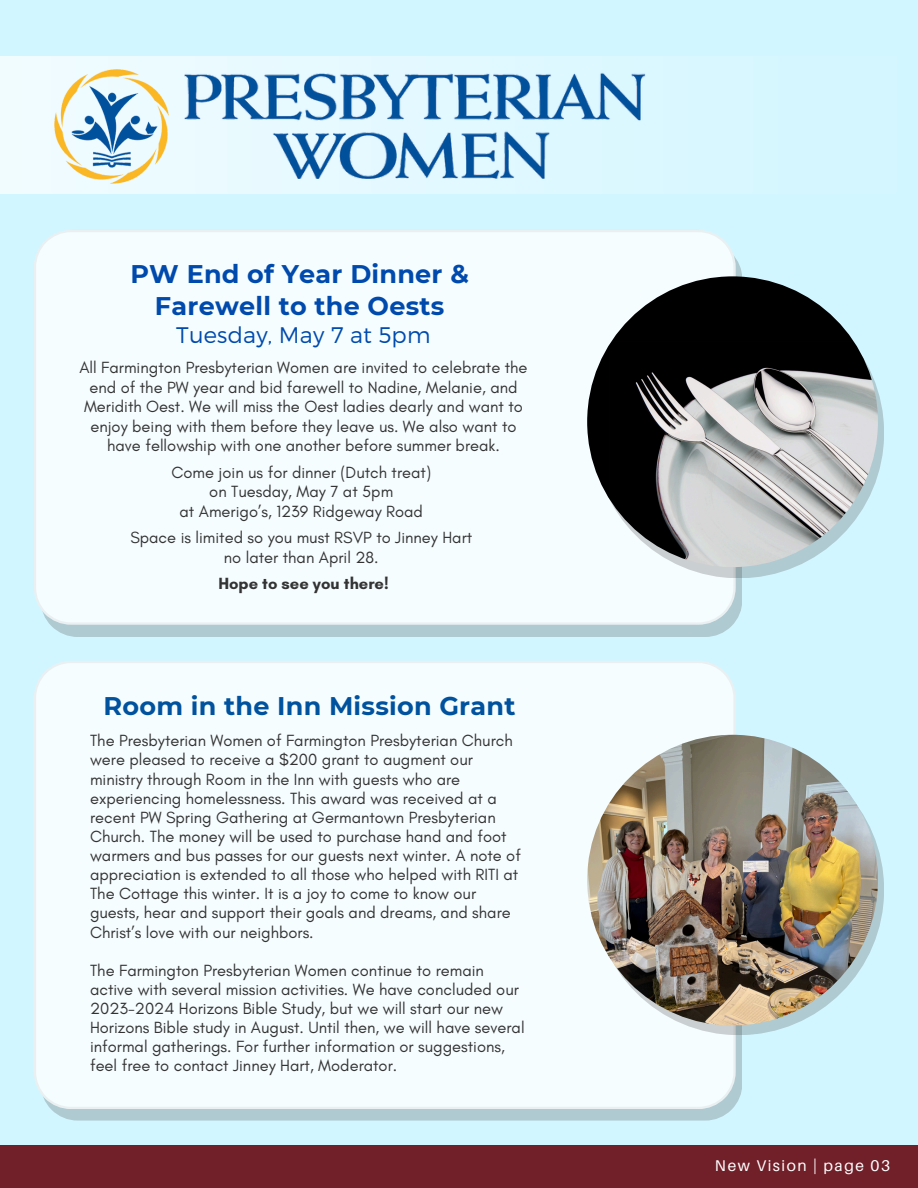
<style>
.page{position:relative;width:918px;height:1188px;background:#d2f6ff}
.page>*{position:absolute;margin:0;border:0;box-sizing:border-box;transform-origin:0 0}
.t1{font:700 25.5px/32px "Montserrat";letter-spacing:.01em;color:#004aad;text-align:center}
.t2{font:700 25.5px "Montserrat";letter-spacing:.01em;color:#00529e}
.t3{font:300 22.5px "Montserrat";letter-spacing:.01em;color:#004aad}
.t4{font:16.5px/19.2px "Glacial Indifference";color:#333}
.t5{font:700 16.5px "Glacial Indifference";color:#333}
.t6{font:15.6px "Aileron";letter-spacing:.1em;color:#fff}
</style>
<div class="page">
<div style="left:0;top:1145px;width:918px;height:43px;background:#711f29"></div>
<div style="left:0;top:56px;width:918px;height:138px;background:linear-gradient(to right,#f1fbff,#d2f5ff)"></div>
<img style="left:55px;top:69px;width:114px;height:116px">
<img style="left:179px;top:69px;width:470px;height:109px">
<svg style="left:51px;top:734px;width:691px;height:387px;background:#b1cdd4"></svg>
<div style="left:34px;top:661px;width:702px;height:448px;background:#f6fdff"></div>
<svg style="left:593px;top:744px;width:291px;height:291px;background:#b5cad0"></svg>
<img style="left:587px;top:735px;width:291px;height:291px;border-radius:50%">
<div style="left:51px;top:259px;width:691px;height:378px;background:#afcad1"></div>
<div style="left:34px;top:230px;width:702px;height:395px;background:#f6fdff"></div>
<svg style="left:593px;top:288px;width:291px;height:290px;background:#b5cacf"></svg>
<img style="left:587px;top:276px;width:291px;height:291px;border-radius:50%">
<p class="t1" style="left:130px;top:258px;width:340px">PW End of Year Dinner &amp;<br>Farewell to the Oests</p>
<p class="t3" style="left:176px;top:321px;width:256px">Tuesday, May 7 at 5pm</p>
<p class="t4" style="left:79px;top:358px;width:450px;text-align:center">All Farmington Presbyterian Women are invited to celebrate the end of the PW year and bid farewell to Nadine, Melanie, and Meridith Oest. We will miss the Oest ladies dearly and want to enjoy being with them before they leave us. We also want to have fellowship with one another before summer break.</p>
<h2 class="t4" style="left:172px;top:463px;width:261px">Come join us for dinner (Dutch treat)</h2>
<p class="t4" style="left:209px;top:482px;width:186px">on Tuesday, May 7 at 5pm</p>
<p class="t4" style="left:180px;top:502px;width:245px">at Amerigo’s, 1239 Ridgeway Road</p>
<p class="t4" style="left:130px;top:528px;width:343px">Space is limited so you must RSVP to Jinney Hart</p>
<p class="t4" style="left:224px;top:548px;width:156px">no later than April 28.</p>
<p class="t5" style="left:218px;top:574px;width:172px">Hope to see you there!</p>
<p class="t2" style="left:104px;top:690px;width:413px">Room in the Inn Mission Grant</p>
<p class="t4" style="left:90px;top:731px;width:432px">The Presbyterian Women of Farmington Presbyterian Church were pleased to receive a $200 grant to augment our ministry through Room in the Inn with guests who are experiencing homelessness. This award was received at a recent PW Spring Gathering at Germantown Presbyterian Church. The money will be used to purchase hand and foot warmers and bus passes for our guests next winter. A note of appreciation is extended to all those who helped with RITI at The Cottage this winter. It is a joy to come to know our guests, hear and support their goals and dreams, and share Christ’s love with our neighbors.</p>
<p class="t4" style="left:90px;top:960px;width:436px">The Farmington Presbyterian Women continue to remain active with several mission activities. We have concluded our 2023-2024 Horizons Bible Study, but we will start our new Horizons Bible study in August. Until then, we will have several informal gatherings. For further information or suggestions, feel free to contact Jinney Hart, Moderator.</p>
<p class="t6" style="left:715px;top:1156px;width:177px">New Vision | page 03</p>
</div>
